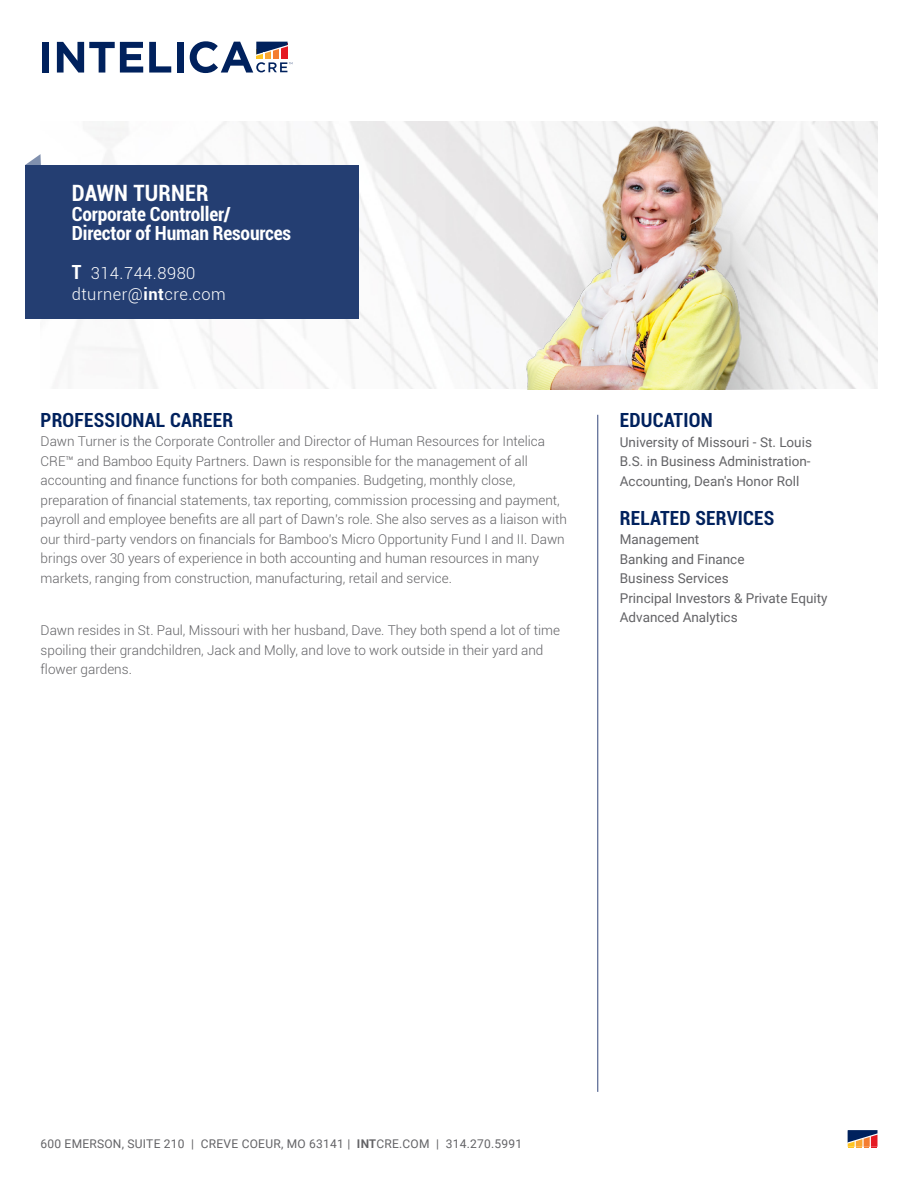
<style>
.page{position:relative;width:918px;height:1188px;background:#fff}
.page>*{position:absolute;margin:0;border:0;box-sizing:border-box;transform-origin:0 0}
.t1{font:700 condensed 22.5px "Roboto";letter-spacing:.01em;color:#fff}
.t2{font:700 condensed 19.5px "Roboto";letter-spacing:-.01em;color:#fff}
.t3{font:700 condensed 19.5px "Roboto";letter-spacing:.01em;color:#00215d}
.t4{font:300 16.5px "Roboto";letter-spacing:.03em;color:#fff}
.t5{font:300 13.5px/19.5px "Roboto";color:#636366}
.Side_Bar_Right{font:13.5px/19.5px "Roboto";color:#636366}
.t6{font:12px "Roboto";letter-spacing:.02em;color:#636366}
.s1{font-weight:700;font-stretch:condensed;font-size:19.5px}
.s2{font-weight:700}
</style>
<div class="page">
<img style="left:79px;top:121px;width:285px;height:268px">
<svg style="left:25px;top:154px;width:16px;height:11px"></svg>
<div style="left:42px;top:42px;width:7px;height:31px;background:#00215d"></div>
<svg style="left:57px;top:42px;width:86px;height:31px"></svg>
<svg style="left:149px;top:42px;width:22px;height:31px"></svg>
<div style="left:177px;top:42px;width:6px;height:31px;background:#00215d"></div>
<svg style="left:190px;top:41px;width:103px;height:32px"></svg>
<svg style="left:848px;top:1130px;width:30px;height:18px"></svg>
<hr style="left:598px;top:415px;width:1px;height:677px;background:#33477b">
<img style="left:364px;top:121px;width:514px;height:268px">
<div style="left:25px;top:165px;width:333px;height:154px;background:#243e72"></div>
<p class="t1" style="left:72px;top:177px;width:138px">DAWN TURNER</p>
<p class="t2" style="left:72px;top:200px;width:161px">Corporate Controller/</p>
<p class="t2" style="left:72px;top:220px;width:221px">Director of Human Resources</p>
<p class="t4" style="left:72px;top:262px;width:125px"><span class="s1">T</span> 314.744.8980</p>
<p class="t4" style="left:72px;top:283px;width:155px">dturner@<span class="s2">int</span>cre.com</p>
<p class="t3" style="left:41px;top:406px;width:194px">PROFESSIONAL CAREER</p>
<p class="t5" style="left:41px;top:431px;width:528px">Dawn Turner is the Corporate Controller and Director of Human Resources for Intelica CRE™ and Bamboo Equity Partners. Dawn is responsible for the management of all accounting and finance functions for both companies. Budgeting, monthly close, preparation of financial statements, tax reporting, commission processing and payment, payroll and employee benefits are all part of Dawn's role. She also serves as a liaison with our third-party vendors on financials for Bamboo's Micro Opportunity Fund I and II. Dawn brings over 30 years of experience in both accounting and human resources in many markets, ranging from construction, manufacturing, retail and service.</p>
<p class="t5" style="left:41px;top:620px;width:521px">Dawn resides in St. Paul, Missouri with her husband, Dave. They both spend a lot of time spoiling their grandchildren, Jack and Molly, and love to work outside in their yard and flower gardens.</p>
<p class="t3" style="left:620px;top:407px;width:94px">EDUCATION</p>
<p class="Side_Bar_Right" style="left:620px;top:432px;width:194px">University of Missouri - St. Louis</p>
<p class="Side_Bar_Right" style="left:620px;top:451px;width:192px">B.S. in Business Administration-<br>Accounting, Dean's Honor Roll</p>
<p class="t3" style="left:620px;top:504px;width:156px">RELATED SERVICES</p>
<p class="Side_Bar_Right" style="left:620px;top:529px;width:81px">Management</p>
<p class="Side_Bar_Right" style="left:620px;top:549px;width:126px">Banking and Finance</p>
<p class="Side_Bar_Right" style="left:620px;top:568px;width:110px">Business Services</p>
<p class="Side_Bar_Right" style="left:620px;top:588px;width:209px">Principal Investors &amp; Private Equity</p>
<p class="Side_Bar_Right" style="left:620px;top:607px;width:119px">Advanced Analytics</p>
<p class="t6" style="left:40px;top:1135px;width:483px">600 EMERSON, SUITE 210 | CREVE COEUR, MO 63141 | <span class="s2">INT</span>CRE.COM | 314.270.5991</p>
</div>
